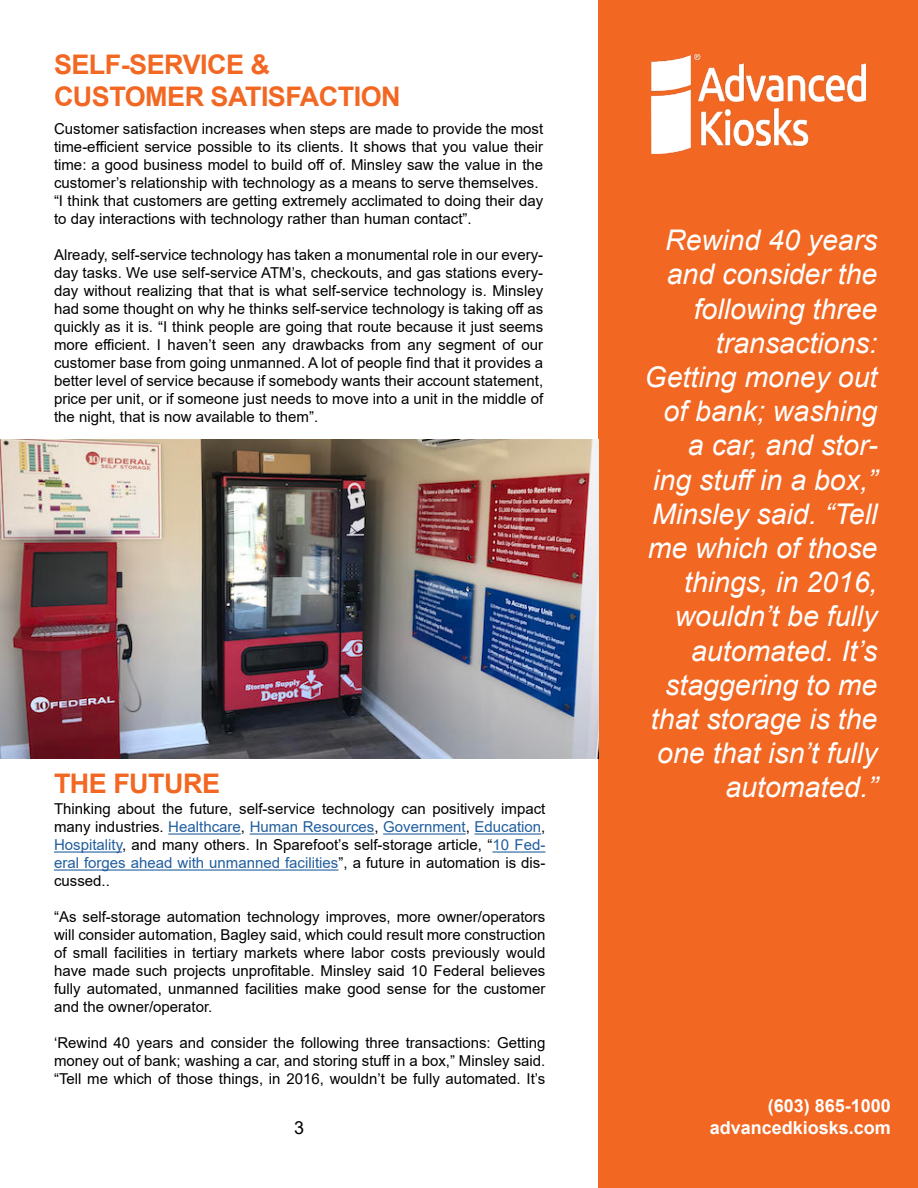
<style>
.page{position:relative;width:918px;height:1188px;background:#fff}
.page>*{position:absolute;margin:0;border:0;box-sizing:border-box;transform-origin:0 0}
.t1{font:italic 28.5px/34.2px "Arial";color:#fff;text-align:right}
.t2{font:700 27px/32.4px "Arial";letter-spacing:-.02em;color:#f26722}
.t3{font:700 18px/21.6px "Arial";color:#fff;text-align:right}
.t4{font:18px "Arial";color:#000}
.t5{font:15px/18px "Arial";color:#000;text-align:justify}
.s1{color:#215e9e}
</style>
<div class="page">
<div style="left:598px;top:0;width:320px;height:1188px;background:#f26722"></div>
<hr style="left:168px;top:833px;width:73px;height:2px;background:#215e9e">
<hr style="left:250px;top:833px;width:124px;height:2px;background:#215e9e">
<hr style="left:383px;top:833px;width:83px;height:2px;background:#215e9e">
<hr style="left:475px;top:833px;width:66px;height:2px;background:#215e9e">
<hr style="left:54px;top:851px;width:68px;height:2px;background:#215e9e">
<hr style="left:492px;top:851px;width:53px;height:2px;background:#215e9e">
<hr style="left:54px;top:869px;width:284px;height:2px;background:#215e9e">
<img style="left:651px;top:54px;width:214px;height:99px">
<img style="left:0;top:440px;width:598px;height:318px">
<h2 class="t2" style="left:54px;top:48px;width:348px">SELF-SERVICE &amp;<br>CUSTOMER SATISFACTION</h2>
<p class="t5" style="left:54px;top:120px;width:491px;text-align:left">Customer satisfaction increases when steps are made to provide the most time-efficient service possible to its clients. It shows that you value their time: a good business model to build off of. Minsley saw the value in the customer’s relationship with technology as a means to serve themselves. “I think that customers are getting extremely acclimated to doing their day to day interactions with technology rather than human contact”.</p>
<p class="t5" style="left:54px;top:246px;width:491px">Already, self-service technology has taken a monumental role in our every&shy;day tasks. We use self-service ATM’s, checkouts, and gas stations every&shy;day without realizing that that is what self-service technology is. Minsley had some thought on why he thinks self-service technology is taking off as quickly as it is. “I think people are going that route because it just seems more efficient. I haven’t seen any drawbacks from any segment of our customer base from going unmanned. A lot of people find that it provides a better level of service because if somebody wants their account statement, price per unit, or if someone just needs to move into a unit in the middle of the night, that is now available to them”.</p>
<h2 class="t2" style="left:54px;top:768px;width:168px">THE FUTURE</h2>
<p class="t5" style="left:54px;top:800px;width:493px">Thinking about the future, self-service technology can positively impact many industries. <span class="s1">Healthcare</span>, <span class="s1">Human Resources</span>, <span class="s1">Government</span>, <span class="s1">Education</span>, <span class="s1">Hospitality</span>, and many others. In Sparefoot’s self-storage article, “<span class="s1">10 Fed&shy;eral forges ahead with unmanned facilities</span>”, a future in automation is dis&shy;cussed..</p>
<p class="t5" style="left:54px;top:908px;width:493px">“As self-storage automation technology improves, more owner/operators will consider automation, Bagley said, which could result more construction of small facilities in tertiary markets where labor costs previously would have made such projects unprofitable. Minsley said 10 Federal believes fully automated, unmanned facilities make good sense for the customer and the owner/operator.</p>
<p class="t5" style="left:54px;top:1034px;width:493px">‘Rewind 40 years and consider the following three transactions: Getting money out of bank; washing a car, and storing stuff in a box,” Minsley said. “Tell me which of those things, in 2016, wouldn’t be fully automated. It’s</p>
<p class="t4" style="left:294px;top:1115px;width:12px">3</p>
<p class="t1" style="left:645px;top:224px;width:234px">Rewind 40 years and consider the following three transactions:<br>Getting money out of bank; washing a car, and stor&shy;ing stuff in a box,”<br>Minsley said. “Tell me which of those things, in 2016, wouldn’t be fully automated. It’s staggering to me that storage is the one that isn’t fully automated.”</p>
<p class="t3" style="left:710px;top:1095px;width:183px">(603) 865-1000 advancedkiosks.com</p>
</div>
